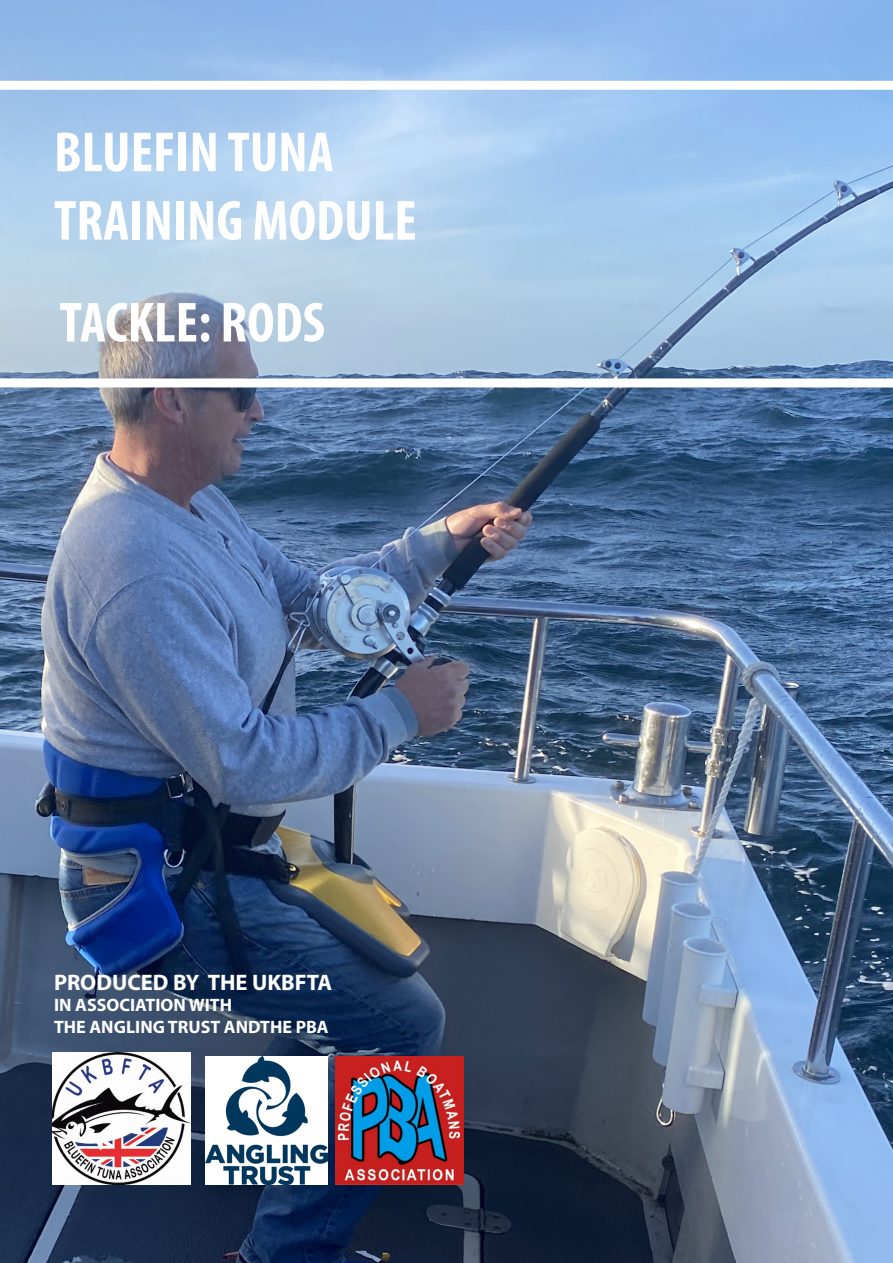
<style>
.page{position:relative;width:893px;height:1263px;background:#fff}
.page>*{position:absolute;margin:0;border:0;box-sizing:border-box;transform-origin:0 0}
.t1{font:700 condensed 57px "Myriad Pro";color:#fff}
.t2{font:700 22.5px "Myriad Pro";color:#fff}
.t3{font:700 18px "Myriad Pro";color:#fff}
</style>
<div class="page">
<img style="left:0;top:0;width:893px;height:1263px">
<img style="left:52px;top:1052px;width:138px;height:132px">
<div style="left:0;top:378px;width:893px;height:9px;background:#fff"></div>
<div style="left:0;top:81px;width:893px;height:9px;background:#fff"></div>
<img style="left:206px;top:1057px;width:121px;height:127px">
<img style="left:336px;top:1057px;width:127px;height:127px">
<p class="t1" style="left:54px;top:117px;width:281px">BLUEFIN TUNA</p>
<p class="t1" style="left:54px;top:185px;width:364px">TRAINING MODULE</p>
<p class="t1" style="left:60px;top:287px;width:267px">TACKLE: RODS</p>
<p class="t2" style="left:54px;top:967px;width:280px">PRODUCED BY THE UKBFTA</p>
<p class="t3" style="left:54px;top:993px;width:180px">IN ASSOCIATION WITH</p>
<p class="t3" style="left:54px;top:1015px;width:276px">THE ANGLING TRUST ANDTHE PBA</p>
</div>
